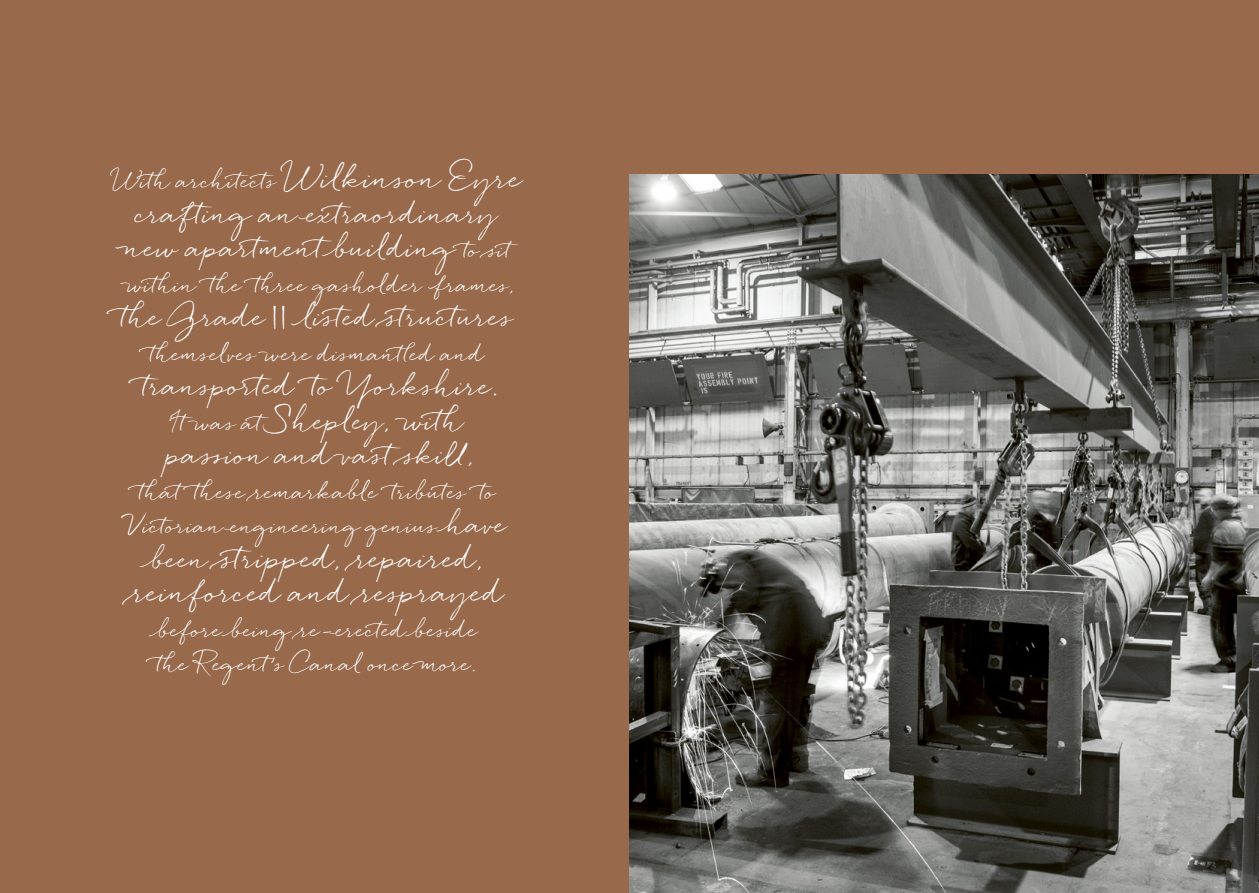
<style>
.page{position:relative;width:1259px;height:893px;background:#98694b}
.page>*{position:absolute;margin:0;border:0;box-sizing:border-box;transform-origin:0 0}
.t1{font:28.5px/34.5px "Quickpen";letter-spacing:.005em;color:#fff;text-align:center}
.t2{font:27px/34.5px "Quickpen";letter-spacing:.005em;color:#fff}
.t3{font:21px/34.5px "Quickpen";letter-spacing:.005em;color:#fff;text-align:center}
.t4{font:21px "Quickpen";letter-spacing:-.04em;color:#fff}
.s1{font-size:28.5px}
.s2{font-size:21px}
.s3{font-size:25.5px}
</style>
<div class="page">
<img style="left:629px;top:174px;width:630px;height:719px">
<p class="t3" style="left:112px;top:164px;width:414px">With architects <span class="s1">Wilkinson Eyre</span></p>
<p class="t2" style="left:124px;top:196px;width:407px;text-indent:13px">crafting an extraordinary new apartmentbuilding <span class="s2">to sit</span></p>
<p class="t3" style="left:126px;top:267px;width:392px">within the three gasholder frames,</p>
<p class="t2" style="left:121px;top:300px;width:396px">the Grade || listed structures</p>
<p class="t4" style="left:150px;top:341px;width:336px">themselves were dismantled and</p>
<p class="t2" style="left:143px;top:369px;width:359px;text-align:center">transported to Yorkshire.<br><span class="s2">Itwas at</span>Shepley, with passion and vastskill,</p>
<p class="t3" style="left:128px;top:474px;width:383px">thatthese remarkable tributes to<br>Victorian engineering genius <span class="s3">have</span></p>
<h1 class="t1" style="left:131px;top:541px;width:376px"><span class="s3">been</span> stripped, repaired, reinforced and resprayed</h1>
<p class="t3" style="left:157px;top:612px;width:324px;text-align:left">before being re-erected beside the Regent’s Canal once more.</p>
</div>
